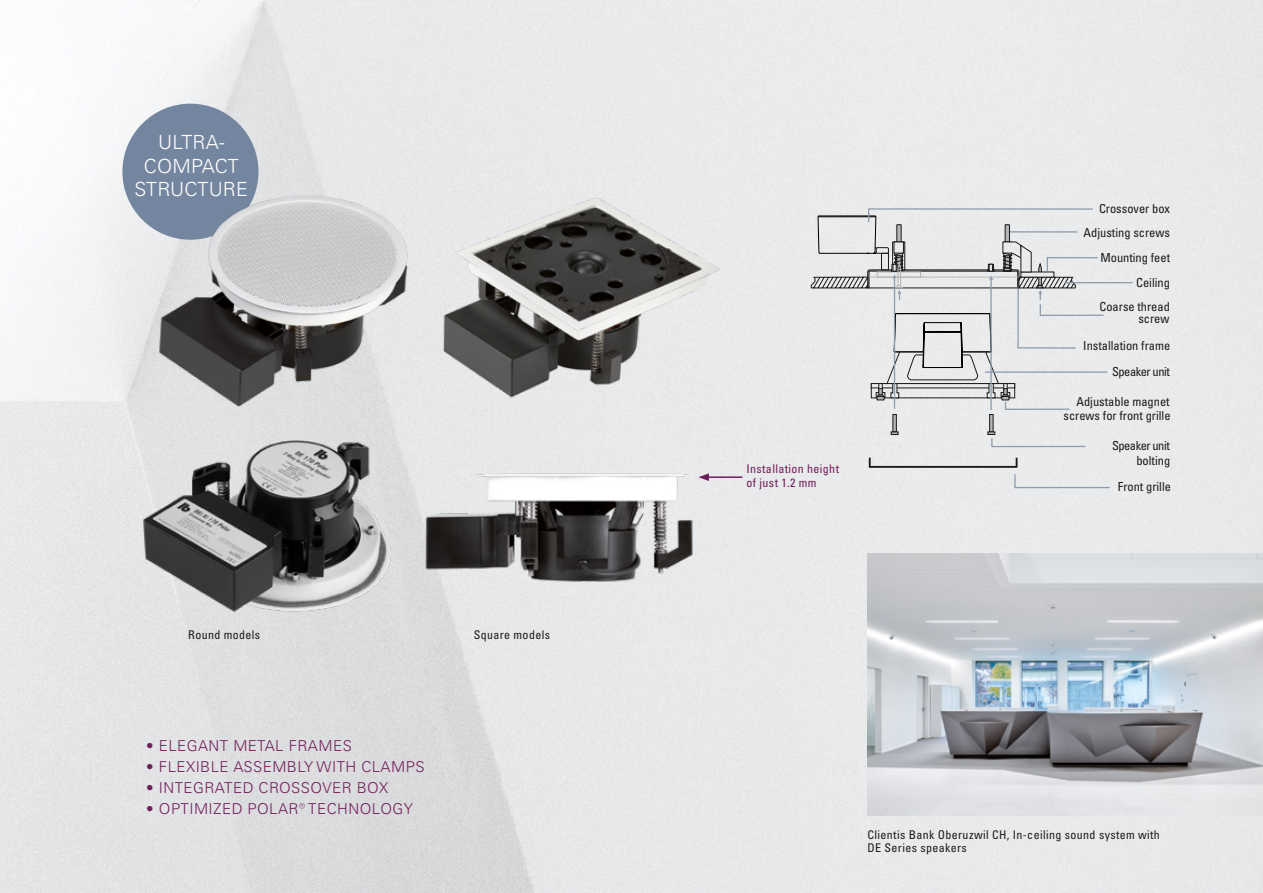
<style>
.page{position:relative;width:1263px;height:893px;background:#fff}
.page>*{position:absolute;margin:0;border:0;box-sizing:border-box;transform-origin:0 0}
.t1{font:300 19.5px/23.4px "Univers LT Pro 45";letter-spacing:.01em;color:#fff;text-align:center}
.t2{font:300 15px "Univers LT Pro 45";letter-spacing:.03em;color:#701e5a}
.t3{font:condensed 12.45px/13.6px "Univers";color:#1d1d1b;text-align:right}
.t4{font:condensed 12.45px/14.4px "Univers";letter-spacing:-.035em;color:#1d1d1b;text-align:right}
.t5{font:condensed 12px/13.5px "Univers LT Pro";letter-spacing:.03em;color:#1d1d1b}
.t6{font:condensed 12px/13.5px "Univers LT Pro";letter-spacing:.03em;color:#701e5a}
</style>
<div class="page">
<img style="left:867px;top:553px;width:396px;height:262px">
<img style="left:421px;top:170px;width:321px;height:248px">
<img style="left:411px;top:396px;width:309px;height:246px">
<img style="left:63px;top:372px;width:348px;height:283px">
<svg style="left:811px;top:208px;width:323px;height:281px;background:#dee0e2"></svg>
<hr style="left:985px;top:371px;width:122px;height:2px;background:#9caabb">
<div style="left:122px;top:104px;width:136px;height:136px;background:#74869f;border-radius:50%"></div>
<img style="left:146px;top:185px;width:288px;height:233px">
<hr style="left:707px;top:476px;width:35px;height:2px;background:#701e5a">
<svg style="left:698px;top:473px;width:11px;height:8px"></svg>
<h1 class="t1" style="left:135px;top:130px;width:115px">ULTRA-<br>COMPACT<br>STRUCTURE</h1>
<p class="t5" style="left:188px;top:628px;width:73px">Round models</p>
<p class="t5" style="left:474px;top:628px;width:78px">Square models</p>
<p class="t2" style="left:146px;top:736px;width:207px">• ELEGANT METAL FRAMES</p>
<p class="t2" style="left:146px;top:757px;width:280px">• FLEXIBLE ASSEMBLY WITH CLAMPS</p>
<p class="t2" style="left:146px;top:778px;width:243px">• INTEGRATED CROSSOVER BOX</p>
<p class="t2" style="left:146px;top:799px;width:268px">• OPTIMIZED POLAR® TECHNOLOGY</p>
<p class="t6" style="left:746px;top:462px;width:94px">Installation height of just 1.2 mm</p>
<p class="t3" style="left:1099px;top:202px;width:73px">Crossover box</p>
<p class="t3" style="left:1083px;top:220px;width:88px;line-height:25px">Adjusting screws<br>Mounting feet</p>
<p class="t3" style="left:1136px;top:276px;width:35px">Ceiling</p>
<p class="t3" style="left:1099px;top:300px;width:72px;line-height:11.7px">Coarse thread screw</p>
<p class="t3" style="left:1083px;top:339px;width:89px">Installation frame</p>
<p class="t4" style="left:1112px;top:364px;width:59px">Speaker unit</p>
<p class="t3" style="left:1063px;top:395px;width:109px">Adjustable magnet screws for front grille</p>
<p class="t4" style="left:1112px;top:439px;width:60px">Speaker unit bolting</p>
<p class="t3" style="left:1118px;top:480px;width:55px">Front grille</p>
<p class="t5" style="left:867px;top:828px;width:294px">Clientis Bank Oberuzwil CH, In-ceiling sound system with<br>DE Series speakers</p>
</div>
